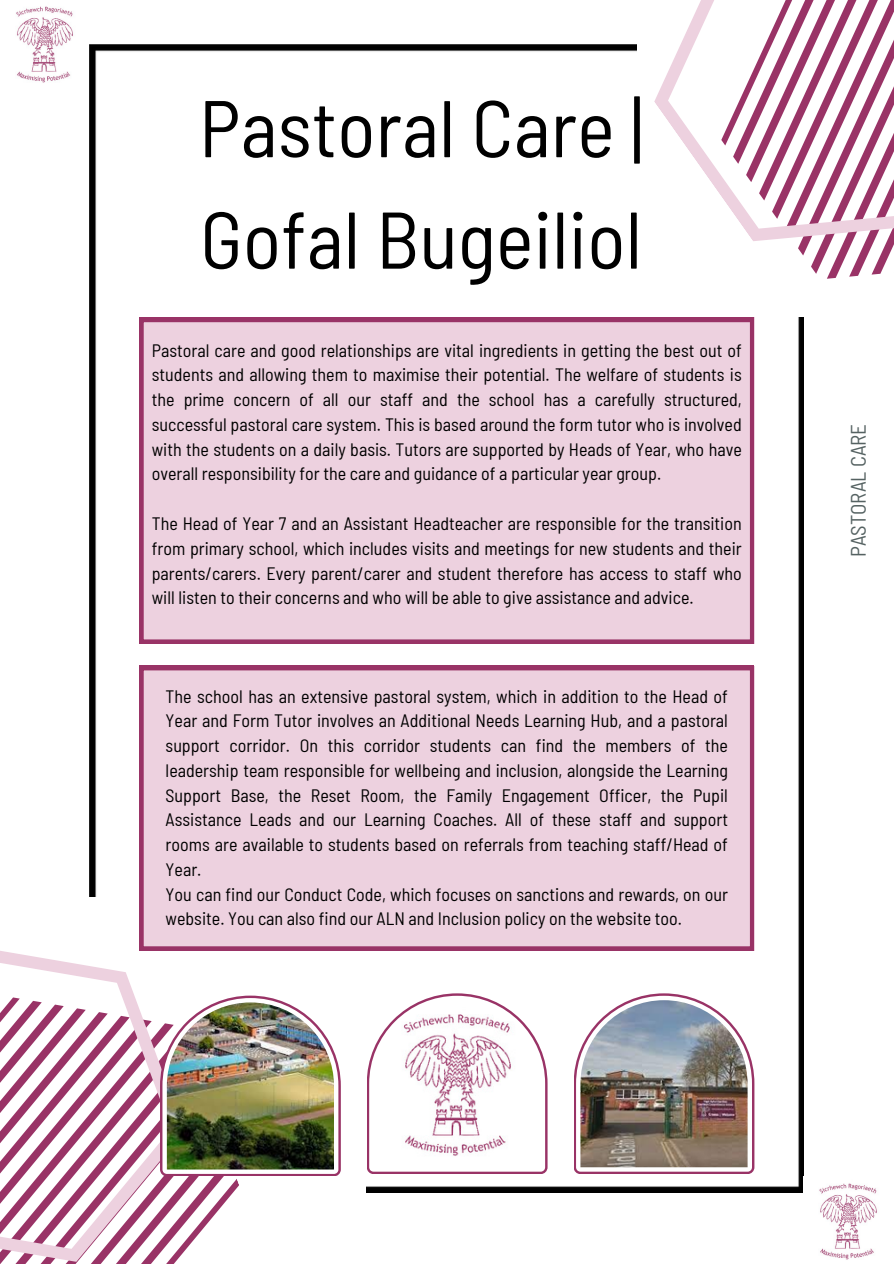
<style>
.page{position:relative;width:894px;height:1264px;background:#fff}
.page>*{position:absolute;margin:0;border:0;box-sizing:border-box;transform-origin:0 0}
.t1{font:semi-condensed 80.1px/111.3px "Barlow";color:#000}
.t2{font:semi-condensed 21px "Barlow";color:#556262}
.t3{font:semi-condensed 18px/24.8px "Barlow";color:#000;text-align:justify}
</style>
<div class="page">
<img style="left:366px;top:318px;width:437px;height:874px">
<img style="left:89px;top:45px;width:547px;height:847px">
<svg style="left:0;top:892px;width:214px;height:103px"></svg>
<svg style="left:604px;top:0;width:289px;height:311px"></svg>
<div style="left:139px;top:318px;width:614px;height:326px;background:#edd1df"></div>
<div style="left:139px;top:666px;width:614px;height:284px;background:#edd1df"></div>
<img style="left:819px;top:1183px;width:58px;height:77px">
<img style="left:16px;top:6px;width:57px;height:77px">
<svg style="left:573px;top:993px;width:181px;height:181px"></svg>
<img style="left:580px;top:1000px;width:167px;height:167px">
<svg style="left:366px;top:993px;width:181px;height:181px"></svg>
<img style="left:373px;top:1000px;width:167px;height:167px">
<svg style="left:0;top:995px;width:341px;height:268px"></svg>
<img style="left:167px;top:1002px;width:167px;height:167px">
<p class="t1" style="left:199px;top:69px;width:445px">Pastoral Care |<br>Gofal Bugeiliol</p>
<p class="t3" style="left:152px;top:337px;width:591px">Pastoral care and good relationships are vital ingredients in getting the best out of students and allowing them to maximise their potential. The welfare of students is the prime concern of all our staff and the school has a carefully structured, successful pastoral care system. This is based around the form tutor who is involved with the students on a daily basis. Tutors are supported by Heads of Year, who have overall responsibility for the care and guidance of a particular year group.</p>
<h1 class="t3" style="left:152px;top:510px;width:591px">The Head of Year 7 and an Assistant Headteacher are responsible for the transition from primary school, which includes visits and meetings for new students and their parents/carers. Every parent/carer and student therefore has access to staff who will listen to their concerns and who will be able to give assistance and advice.</h1>
<p class="t3" style="left:165px;top:683px;width:563px">The school has an extensive pastoral system, which in addition to the Head of Year and Form Tutor involves an Additional Needs Learning Hub, and a pastoral support corridor. On this corridor students can find the members of the leadership team responsible for wellbeing and inclusion, alongside the Learning Support Base, the Reset Room, the Family Engagement Officer, the Pupil Assistance Leads and our Learning Coaches. All of these staff and support rooms are available to students based on referrals from teaching staff/Head of Year.</p>
<p class="t3" style="left:165px;top:881px;width:563px">You can find our Conduct Code, which focuses on sanctions and rewards, on our website. You can also find our ALN and Inclusion policy on the website too.</p>
<h2 class="t2" style="left:844px;top:557px;width:135px;rotate:-90deg">PASTORAL CARE</h2>
</div>
